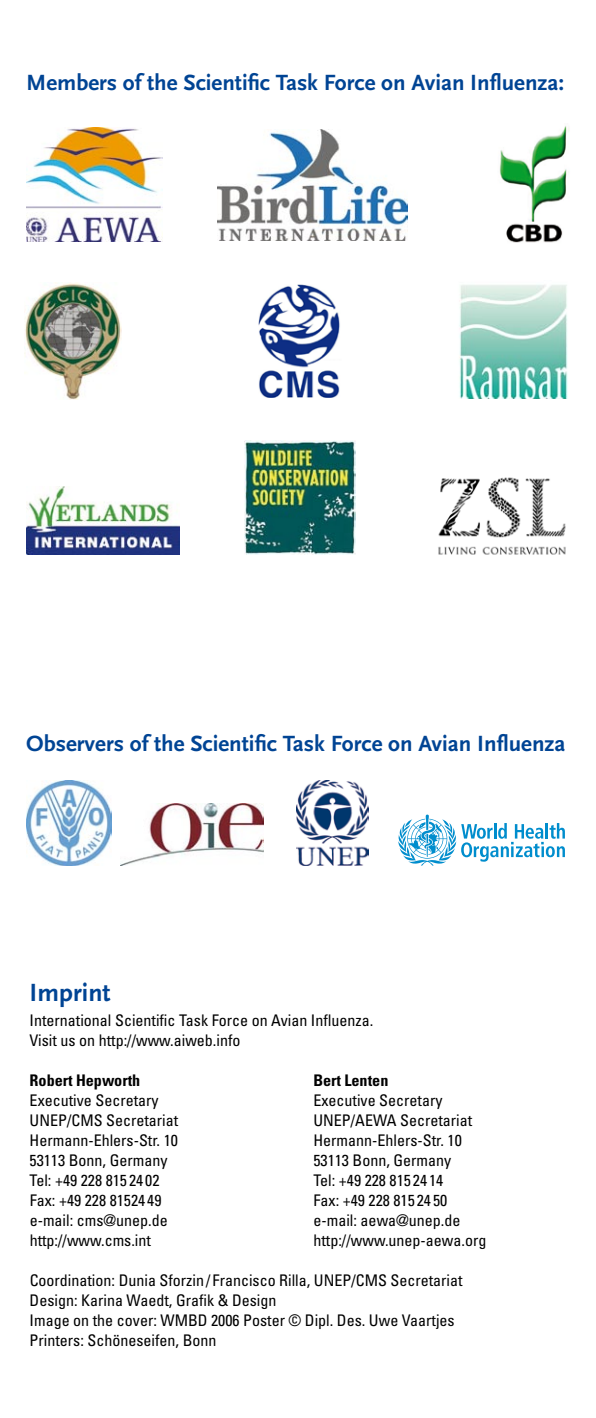
<style>
.page{position:relative;width:596px;height:1418px;background:#fff}
.page>*{position:absolute;margin:0;border:0;box-sizing:border-box;transform-origin:0 0}
.t1{font:700 26px "Scala Sans";color:#004494}
.t2{font:700 23px "Scala Sans";color:#004494}
.t3{font:condensed 16px/20px "Univers";color:#000}
.t4{font:700 condensed 16px "Univers S";color:#000}
</style>
<div class="page">
<img style="left:26px;top:128px;width:136px;height:113px">
<img style="left:218px;top:130px;width:189px;height:111px">
<img style="left:499px;top:126px;width:70px;height:117px">
<img style="left:25px;top:282px;width:96px;height:118px">
<img style="left:258px;top:284px;width:82px;height:113px">
<img style="left:459px;top:284px;width:109px;height:114px">
<img style="left:26px;top:486px;width:153px;height:68px">
<img style="left:244px;top:441px;width:111px;height:113px">
<img style="left:438px;top:477px;width:128px;height:78px">
<img style="left:26px;top:780px;width:85px;height:85px">
<img style="left:120px;top:803px;width:144px;height:62px">
<svg style="left:398px;top:814px;width:166px;height:51px"></svg>
<img style="left:296px;top:780px;width:72px;height:85px">
<h2 class="t2" style="left:26px;top:70px;width:539px">Members of the Scientific Task Force on Avian Influenza:</h2>
<h2 class="t2" style="left:26px;top:730px;width:540px">Observers of the Scientific Task Force on Avian Influenza</h2>
<h1 class="t1" style="left:30px;top:978px;width:82px">Imprint</h1>
<p class="t3" style="left:30px;top:1010px;width:345px">International Scientific Task Force on Avian Influenza.<br>Visit us on http://www.aiweb.info</p>
<p class="t4" style="left:30px;top:1070px;width:112px">Robert Hepworth</p>
<p class="t4" style="left:313px;top:1070px;width:76px">Bert Lenten</p>
<p class="t3" style="left:30px;top:1090px;width:130px">Executive Secretary</p>
<p class="t3" style="left:313px;top:1090px;width:130px">Executive Secretary</p>
<p class="t3" style="left:30px;top:1110px;width:150px">UNEP/CMS Secretariat</p>
<p class="t3" style="left:313px;top:1110px;width:160px">UNEP/AEWA Secretariat</p>
<p class="t3" style="left:30px;top:1130px;width:150px">Hermann-Ehlers-Str. 10</p>
<p class="t3" style="left:313px;top:1130px;width:150px">Hermann-Ehlers-Str. 10</p>
<p class="t3" style="left:30px;top:1150px;width:139px">53113 Bonn, Germany</p>
<p class="t3" style="left:313px;top:1150px;width:139px">53113 Bonn, Germany</p>
<p class="t3" style="left:30px;top:1170px;width:131px">Tel: +49 228 815 24 02</p>
<p class="t3" style="left:313px;top:1170px;width:131px">Tel: +49 228 815 24 14</p>
<p class="t3" style="left:30px;top:1190px;width:133px">Fax: +49 228 81524 49</p>
<p class="t3" style="left:313px;top:1190px;width:135px">Fax: +49 228 815 24 50</p>
<p class="t3" style="left:30px;top:1210px;width:139px">e-mail: cms@unep.de</p>
<p class="t3" style="left:313px;top:1210px;width:148px">e-mail: aewa@unep.de</p>
<p class="t3" style="left:30px;top:1230px;width:123px">http://www.cms.int</p>
<p class="t3" style="left:313px;top:1230px;width:174px">http://www.unep-aewa.org</p>
<p class="t3" style="left:30px;top:1270px;width:434px">Coordination: Dunia Sforzin/ Francisco Rilla, UNEP/CMS Secretariat Design: Karina Waedt, Grafik &amp; Design<br>Image on the cover: WMBD 2006 Poster © Dipl. Des. Uwe Vaartjes Printers: Schöneseifen, Bonn</p>
</div>
